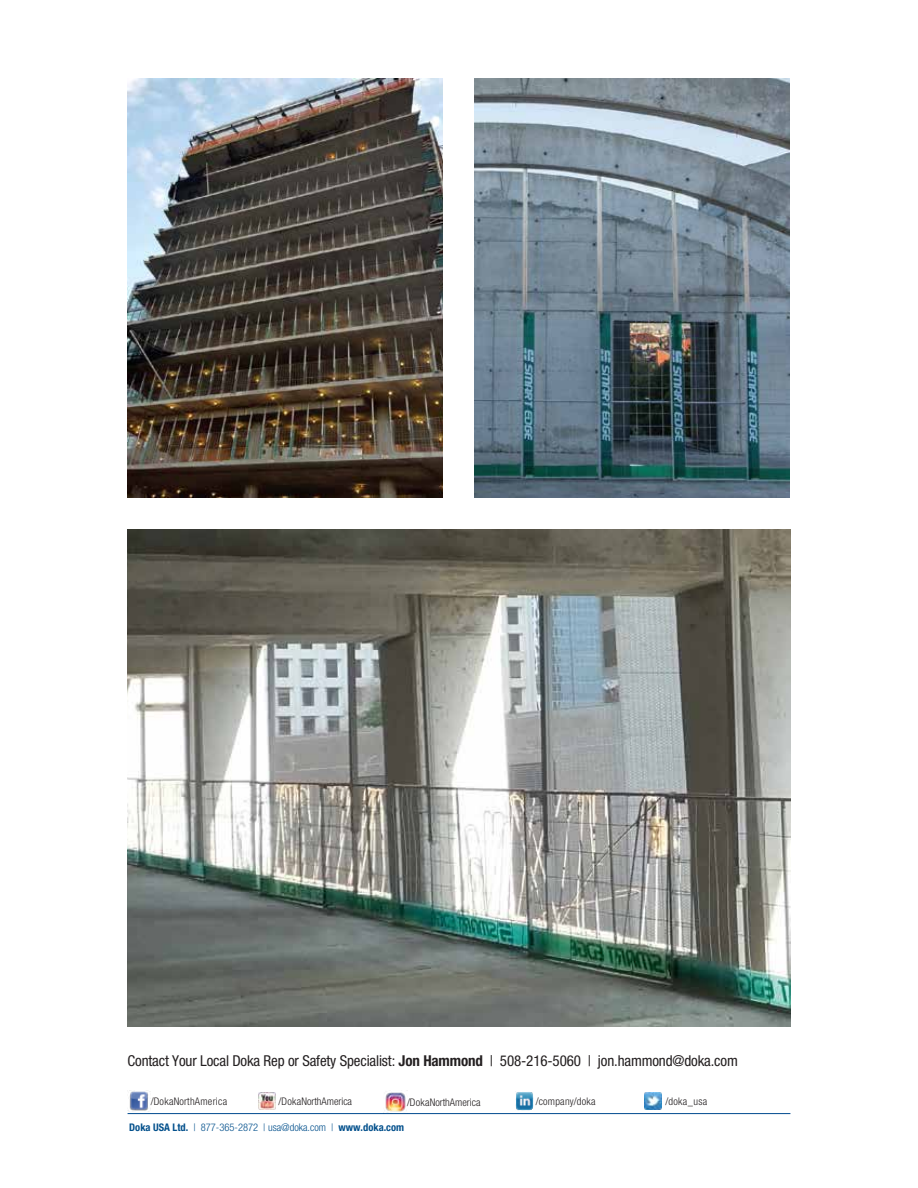
<style>
.page{position:relative;width:918px;height:1188px;background:#fff}
.page>*{position:absolute;margin:0;border:0;box-sizing:border-box;transform-origin:0 0}
.t1{font:condensed 15px "Helvetica Neue LTW1 G";letter-spacing:-.01em;color:#231f20}
.t2{font:300 condensed 10.5px "Helvetica Neue LTW1 G";color:#03508c}
.t3{font:300 condensed 10.5px "Helvetica Neue LTW1 G";letter-spacing:.02em;color:#231f20}
.t4{font:300 condensed 10.5px "Helvetica Neue LTW1 G";color:#231f20}
.s1{font-weight:700}
</style>
<div class="page">
<hr style="left:128px;top:1113px;width:662px;height:1px;background:#004a8f">
<img style="left:645px;top:1093px;width:16px;height:16px">
<img style="left:259px;top:1092px;width:16px;height:17px">
<img style="left:128px;top:1090px;width:23px;height:21px">
<img style="left:515px;top:1092px;width:19px;height:18px">
<img style="left:384px;top:1092px;width:23px;height:22px">
<img style="left:128px;top:529px;width:662px;height:498px">
<img style="left:127px;top:79px;width:315px;height:418px">
<img style="left:475px;top:79px;width:315px;height:418px">
<p class="t1" style="left:128px;top:1052px;width:612px">Contact Your Local Doka Rep or Safety Specialist: <span class="s1">Jon Hammond</span> | 508-216-5060 | jon.hammond@doka.com</p>
<p class="t3" style="left:151px;top:1095px;width:78px">/DokaNorthAmerica</p>
<p class="t4" style="left:279px;top:1095px;width:75px">/DokaNorthAmerica</p>
<p class="t4" style="left:407px;top:1096px;width:75px">/DokaNorthAmerica</p>
<p class="t3" style="left:536px;top:1095px;width:61px">/company/doka</p>
<p class="t3" style="left:666px;top:1095px;width:43px">/doka_usa</p>
<p class="t2" style="left:129px;top:1121px;width:276px"><span class="s1">Doka USA Ltd.</span> | 877-365-2872 | usa@doka.com | <span class="s1">www.doka.com</span></p>
</div>
